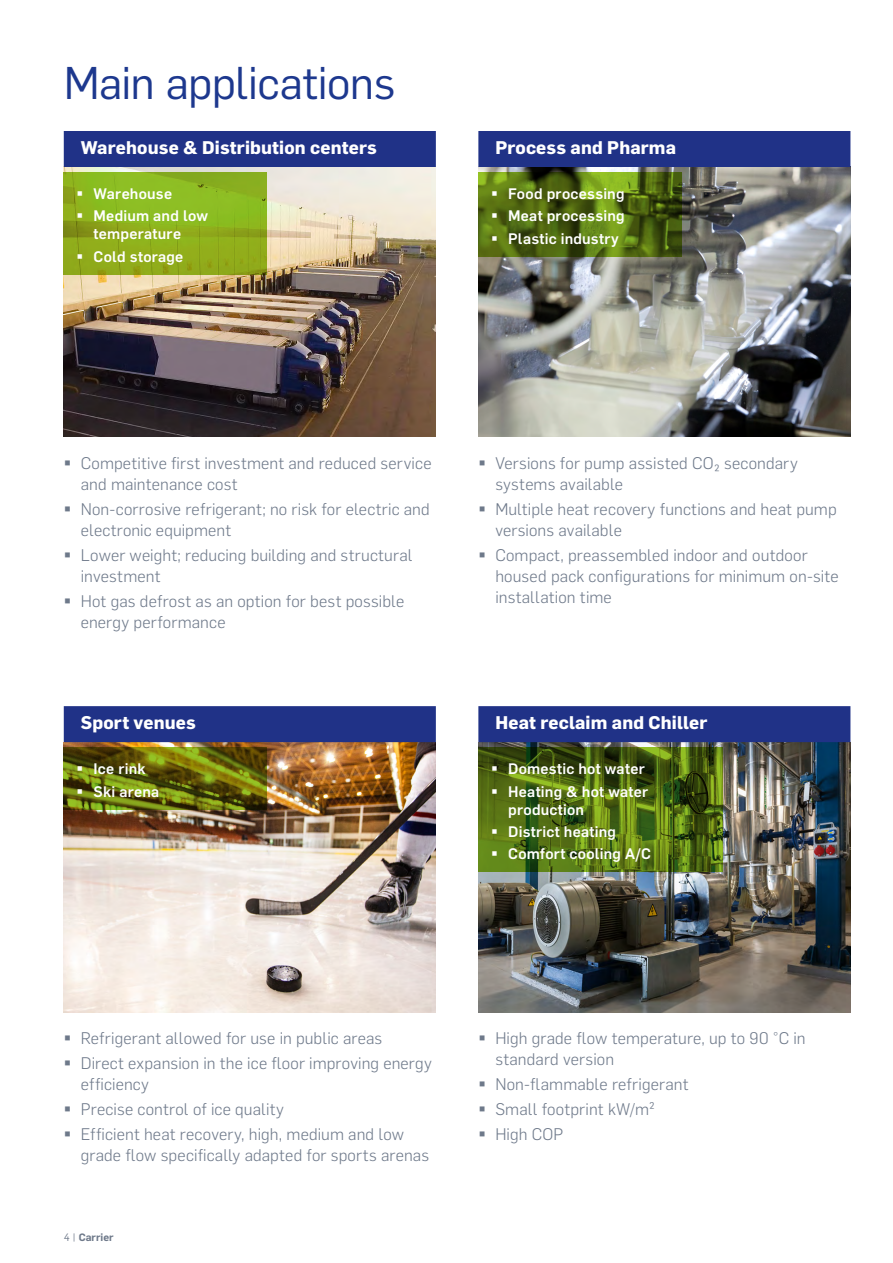
<style>
.page{position:relative;width:893px;height:1263px;background:#fff}
.page>*{position:absolute;margin:0;border:0;box-sizing:border-box;transform-origin:0 0}
.t1{font:45px "Flama";letter-spacing:-.015em;color:#1d388e}
.t2{font:700 18px "Flama";letter-spacing:.01em;color:#fff}
.t3{font:300 16.5px/21px "Flama";letter-spacing:.01em;color:#6e798a}
.t4{font:500 15px/22.2px "Flama";letter-spacing:.02em;color:#fff}
.t5{font:600 10.5px "Flama";color:#6e798a}
.s1{font-weight:400}
</style>
<div class="page">
<img style="left:64px;top:167px;width:372px;height:270px">
<div style="left:64px;top:131px;width:372px;height:36px;background:#203287"></div>
<svg style="left:64px;top:172px;width:203px;height:102px;fill:#8eb01d"></svg>
<img style="left:478px;top:167px;width:372px;height:270px">
<div style="left:478px;top:131px;width:372px;height:36px;background:#203287"></div>
<svg style="left:478px;top:172px;width:203px;height:84px"></svg>
<img style="left:64px;top:742px;width:372px;height:270px">
<div style="left:64px;top:706px;width:372px;height:36px;background:#203287"></div>
<svg style="left:64px;top:747px;width:203px;height:62px"></svg>
<img style="left:478px;top:742px;width:372px;height:270px">
<div style="left:478px;top:706px;width:372px;height:36px;background:#203287"></div>
<svg style="left:478px;top:747px;width:245px;height:125px"></svg>
<svg style="left:78px;top:192px;width:4px;height:4px"></svg>
<svg style="left:78px;top:214px;width:4px;height:4px"></svg>
<svg style="left:78px;top:254px;width:4px;height:4px"></svg>
<svg style="left:492px;top:192px;width:5px;height:4px"></svg>
<svg style="left:492px;top:214px;width:5px;height:4px"></svg>
<svg style="left:492px;top:236px;width:5px;height:4px"></svg>
<svg style="left:78px;top:767px;width:4px;height:4px"></svg>
<svg style="left:78px;top:789px;width:4px;height:4px"></svg>
<svg style="left:492px;top:767px;width:5px;height:4px"></svg>
<svg style="left:492px;top:789px;width:5px;height:4px"></svg>
<svg style="left:492px;top:829px;width:5px;height:5px"></svg>
<svg style="left:492px;top:851px;width:5px;height:5px"></svg>
<h1 class="t1" style="left:64px;top:52px;width:333px">Main applications</h1>
<p class="t2" style="left:81px;top:135px;width:298px">Warehouse &amp; Distribution centers</p>
<p class="t4" style="left:94px;top:182px;width:116px">Warehouse<br>Medium and low</p>
<p class="t4" style="left:94px;top:222px;width:91px">temperature<br>Cold storage</p>
<p class="t2" style="left:495px;top:135px;width:182px">Process and Pharma</p>
<p class="t4" style="left:508px;top:182px;width:118px;text-align:justify">Food processing Meat processing Plastic industry</p>
<p class="t3" style="left:81px;top:451px;width:352px">Competitive first investment and reduced service and maintenance cost</p>
<p class="t3" style="left:81px;top:498px;width:350px">Non-corrosive refrigerant; no risk for electric and electronic equipment</p>
<p class="t3" style="left:81px;top:544px;width:333px">Lower weight; reducing building and structural investment</p>
<p class="t3" style="left:81px;top:590px;width:325px">Hot gas defrost as an option for best possible energy performance</p>
<p class="t2" style="left:81px;top:710px;width:117px">Sport venues</p>
<p class="t4" style="left:94px;top:757px;width:67px">Ice rink<br>Ski arena</p>
<p class="t3" style="left:495px;top:451px;width:304px">Versions for pump assisted CO₂ secondary systems available</p>
<p class="t3" style="left:495px;top:498px;width:343px">Multiple heat recovery functions and heat pump versions available</p>
<p class="t3" style="left:495px;top:544px;width:345px">Compact, preassembled indoor and outdoor housed pack configurations for minimum on-site installation time</p>
<p class="t2" style="left:495px;top:710px;width:213px">Heat reclaim and Chiller</p>
<p class="t4" style="left:508px;top:757px;width:142px">Domestic hot water<br>Heating &amp; hot water</p>
<p class="t4" style="left:508px;top:797px;width:145px">production<br>District heating<br>Comfort cooling A/C</p>
<p class="t3" style="left:81px;top:1024px;width:353px;line-height:25.2px">Refrigerant allowed for use in public areas<br>Direct expansion in the ice floor improving energy</p>
<p class="t3" style="left:81px;top:1070px;width:325px;line-height:25.2px">efficiency<br>Precise control of ice quality<br>Efficient heat recovery, high, medium and low</p>
<p class="t3" style="left:81px;top:1144px;width:350px">grade flow specifically adapted for sports arenas</p>
<p class="t5" style="left:64px;top:1230px;width:51px"><span class="s1">4 |</span> Carrier</p>
<p class="t3" style="left:495px;top:1026px;width:312px">High grade flow temperature, up to 90 °C in standard version</p>
<p class="t3" style="left:495px;top:1070px;width:195px;line-height:25.2px">Non-flammable refrigerant<br>Small footprint kW/m²<br>High COP</p>
</div>
